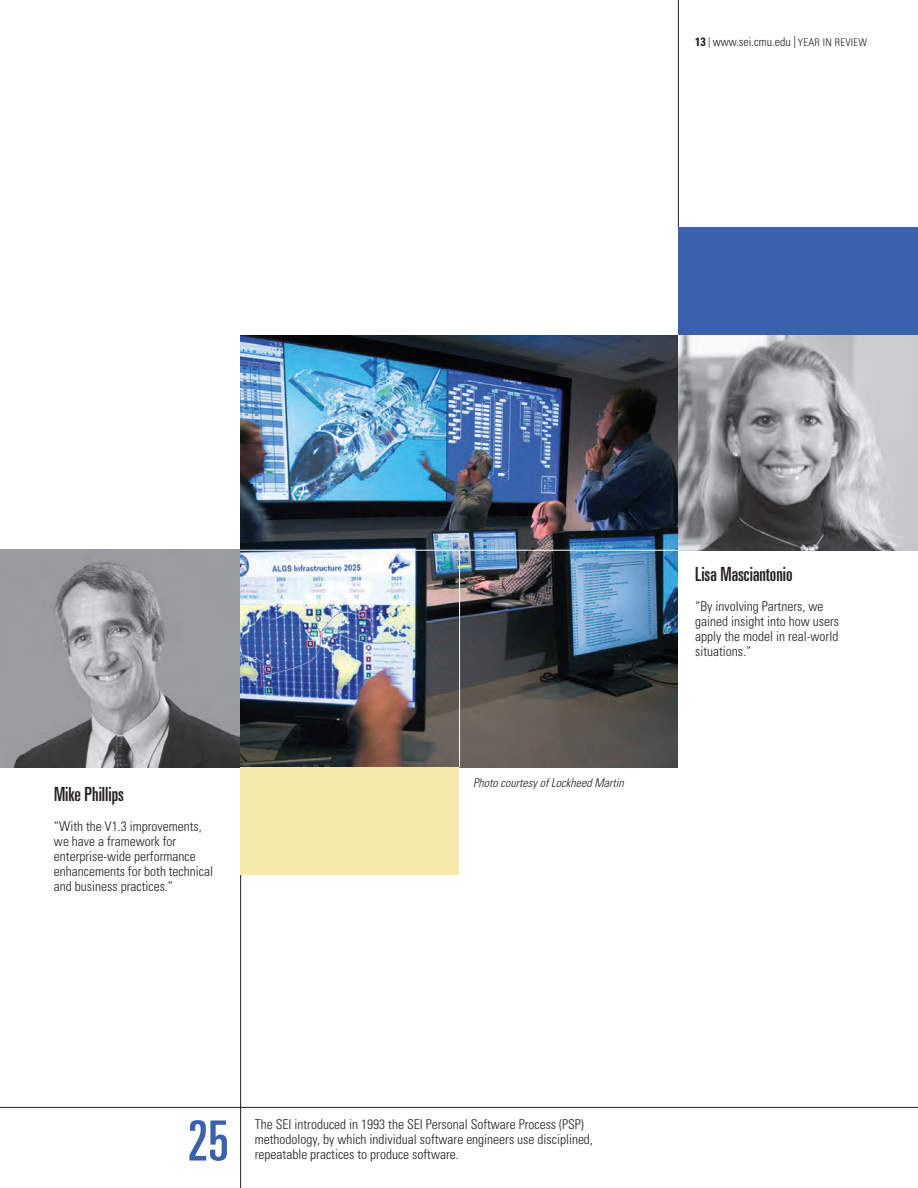
<style>
.page{position:relative;width:918px;height:1188px;background:#fff}
.page>*{position:absolute;margin:0;border:0;box-sizing:border-box;transform-origin:0 0}
.t1{font:ultra-condensed 55.5px "Univers";color:#3a61ad}
.t2{font:ultra-condensed 19.5px "Univers";color:#231f20}
.t3{font:300 condensed 13.5px/15px "Univers";color:#231f20}
.t4{font:300 condensed 12px "Univers";color:#231f20}
.t5{font:italic 300 condensed 12px "Univers";color:#231f20}
.s1{font-weight:700}
.s2{font-size:10.5px}
</style>
<div class="page">
<img style="left:0;top:550px;width:240px;height:217px">
<img style="left:678px;top:335px;width:240px;height:215px">
<img style="left:240px;top:335px;width:438px;height:432px">
<hr style="left:459px;top:550px;width:1px;height:217px;background:#fff">
<hr style="left:240px;top:875px;width:1px;height:313px;background:#231f20">
<hr style="left:678px;top:0;width:1px;height:228px;background:#231f20">
<hr style="left:240px;top:550px;width:439px;height:1px;background:#fff">
<div style="left:240px;top:767px;width:219px;height:108px;background:#f6e9ac"></div>
<div style="left:678px;top:228px;width:240px;height:107px;background:#3a61ad"></div>
<hr style="left:0;top:1107px;width:918px;height:1px;background:#231f20">
<p class="t4" style="left:695px;top:35px;width:174px"><span class="s1">13</span> <span class="s2">|</span> www.sei.cmu.edu | <span class="s2">YEAR IN REVIEW</span></p>
<h2 class="t2" style="left:54px;top:783px;width:72px">Mike Phillips</h2>
<p class="t3" style="left:54px;top:818px;width:161px">“With the V1.3 improvements, we have a framework for enterprise-wide performance enhancements for both technical and business practices.”</p>
<p class="t5" style="left:473px;top:776px;width:152px">Photo courtesy of Lockheed Martin</p>
<h2 class="t2" style="left:695px;top:563px;width:99px">Lisa Masciantonio</h2>
<p class="t3" style="left:695px;top:599px;width:145px">“By involving Partners, we gained insight into how users apply the model in real-world situations.”</p>
<h1 class="t1" style="left:188px;top:1109px;width:43px">25</h1>
<p class="t3" style="left:255px;top:1117px;width:340px">The SEI introduced in 1993 the SEI Personal Software Process (PSP) methodology, by which individual software engineers use disciplined,</p>
<p class="t3" style="left:255px;top:1147px;width:205px">repeatable practices to produce software.</p>
</div>
